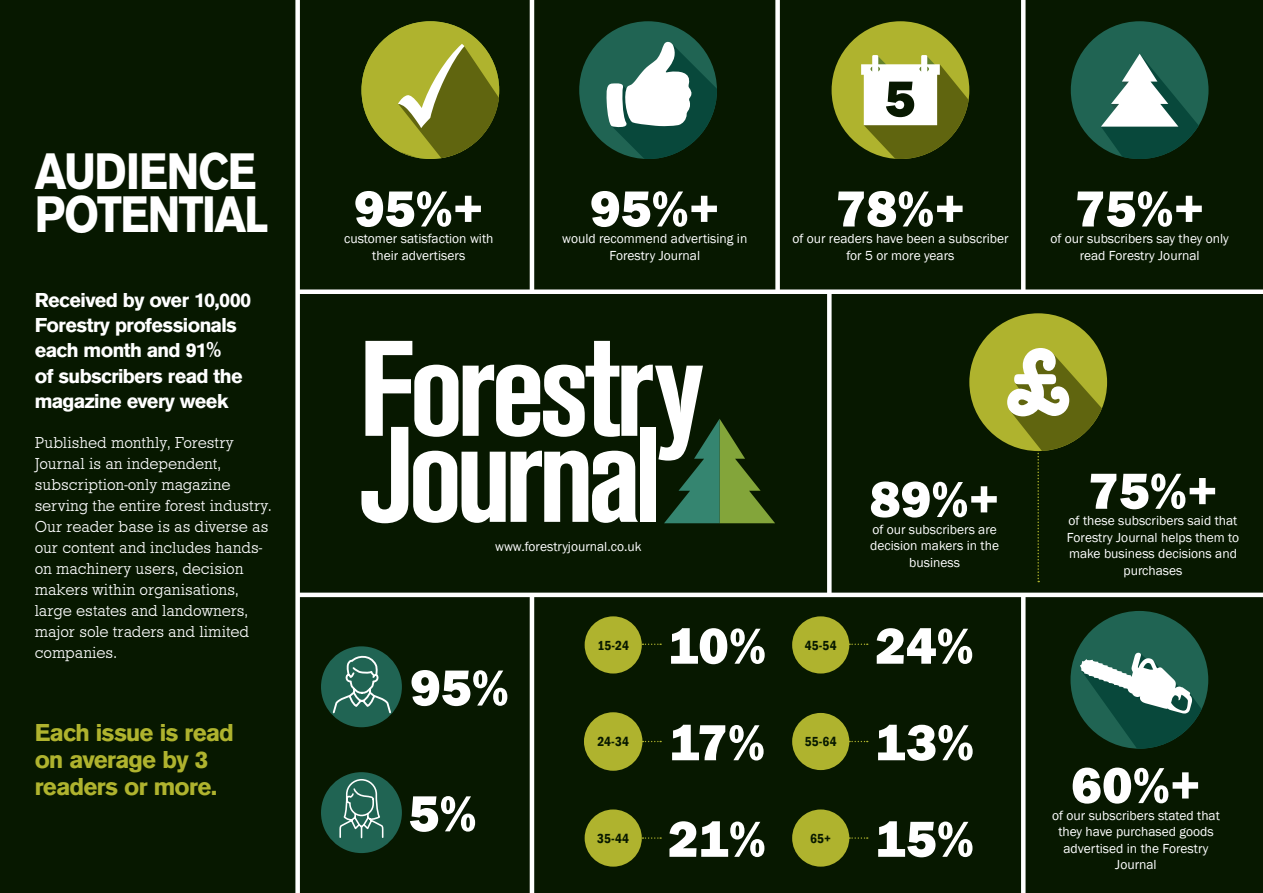
<style>
.page{position:relative;width:1263px;height:893px;background:#071800}
.page>*{position:absolute;margin:0;border:0;box-sizing:border-box;transform-origin:0 0}
.t1{font:700 53.55px "Ancona";letter-spacing:-.03em;color:#fff;scale:.87 1}
.t2{font:800 52.5px "Franklin Gothic";color:#fff}
.t3{font:800 52.5px "Franklin Gothic";color:#071800}
.t4{font:700 25.5px/27px "Ancona";letter-spacing:-.03em;color:#afb32e}
.t5{font:700 21px/25.2px "Ancona";letter-spacing:-.03em;color:#fff}
.t6{font:300 16.5px/21px "Stafford";letter-spacing:-.005em;color:#fff}
.t7{font:13.5px/16.5px "Franklin Gothic";color:#fff;text-align:center}
.t8{font:600 condensed 13.5px "Franklin Gothic";letter-spacing:.01em;color:#071800}
</style>
<div class="page">
<div style="left:579px;top:21px;width:138px;height:138px;background:#206453;border-radius:50%"></div>
<svg style="left:606px;top:42px;width:111px;height:117px"></svg>
<div style="left:361px;top:21px;width:138px;height:138px;background:#afb32e;border-radius:50%"></div>
<div style="left:831px;top:21px;width:138px;height:138px;background:#afb32e;border-radius:50%"></div>
<svg style="left:861px;top:55px;width:108px;height:104px"></svg>
<div style="left:1070px;top:611px;width:138px;height:138px;background:#206453;border-radius:50%"></div>
<svg style="left:1080px;top:653px;width:122px;height:96px"></svg>
<div style="left:969px;top:313px;width:138px;height:138px;background:#afb32e;border-radius:50%"></div>
<svg style="left:1007px;top:348px;width:95px;height:234px"></svg>
<div style="left:1071px;top:21px;width:137px;height:138px;background:#206453;border-radius:50%"></div>
<svg style="left:1101px;top:54px;width:98px;height:105px"></svg>
<svg style="left:642px;top:644px;width:19px;height:1px"></svg>
<svg style="left:642px;top:741px;width:19px;height:1px"></svg>
<svg style="left:642px;top:837px;width:19px;height:2px"></svg>
<div style="left:585px;top:616px;width:57px;height:57px;background:#afb32e;border-radius:50%"></div>
<div style="left:584px;top:712px;width:58px;height:59px;background:#afb32e;border-radius:50%"></div>
<div style="left:585px;top:809px;width:57px;height:58px;background:#afb32e;border-radius:50%"></div>
<svg style="left:849px;top:644px;width:19px;height:1px"></svg>
<svg style="left:849px;top:741px;width:19px;height:1px"></svg>
<svg style="left:849px;top:837px;width:19px;height:2px"></svg>
<div style="left:792px;top:616px;width:57px;height:57px;background:#afb32e;border-radius:50%"></div>
<div style="left:792px;top:713px;width:57px;height:57px;background:#afb32e;border-radius:50%"></div>
<div style="left:792px;top:809px;width:57px;height:58px;background:#afb32e;border-radius:50%"></div>
<div style="left:298px;top:289px;width:965px;height:5px;background:#fff"></div>
<svg style="left:827px;top:294px;width:4px;height:299px"></svg>
<hr style="left:530px;top:595px;width:4px;height:298px;background:#fff">
<svg style="left:1021px;top:0;width:4px;height:289px"></svg>
<svg style="left:1021px;top:597px;width:4px;height:296px"></svg>
<div style="left:775px;top:0;width:5px;height:292px;background:#fff"></div>
<hr style="left:530px;top:0;width:4px;height:292px;background:#fff">
<hr style="left:298px;top:593px;width:965px;height:4px;background:#fff">
<div style="left:295px;top:0;width:5px;height:893px;background:#fff"></div>
<svg style="left:361px;top:341px;width:414px;height:182px"></svg>
<div style="left:640px;top:427px;width:16px;height:95px;background:#fff"></div>
<div style="left:321px;top:646px;width:81px;height:81px;background:#206453;border-radius:50%"></div>
<svg style="left:331px;top:653px;width:61px;height:62px"></svg>
<div style="left:321px;top:772px;width:81px;height:81px;background:#206453;border-radius:50%"></div>
<svg style="left:338px;top:778px;width:47px;height:61px"></svg>
<svg style="left:388px;top:42px;width:111px;height:116px"></svg>
<h1 class="t1" style="left:35px;top:141px;width:257px">AUDIENCE</h1>
<h1 class="t1" style="left:35px;top:185px;width:270px">POTENTIAL</h1>
<h3 class="t5" style="left:35px;top:288px;width:218px">Received by over 10,000<br>Forestry professionals each month and 91%<br>of subscribers read the magazine every week</h3>
<p class="t6" style="left:35px;top:433px;width:239px">Published monthly, Forestry<br>Journal is an independent, subscription-only magazine serving the entire forest industry.<br>Our reader base is as diverse as our content and includes hands&shy;on machinery users, decision makers within organisations, large estates and landowners, major sole traders and limited companies.</p>
<h3 class="t4" style="left:35px;top:720px;width:201px">Each issue is read on average by 3 readers or more.</h3>
<h2 class="t2" style="left:354px;top:175px;width:131px">95%+</h2>
<p class="t7" style="left:344px;top:231px;width:151px">customer satisfaction with their advertisers</p>
<h2 class="t2" style="left:590px;top:175px;width:131px">95%+</h2>
<p class="t7" style="left:562px;top:231px;width:187px">would recommend advertising in<br>Forestry Journal</p>
<h2 class="t3" style="left:885px;top:65px;width:32px">5</h2>
<h2 class="t2" style="left:836px;top:175px;width:131px">78%+</h2>
<p class="t7" style="left:792px;top:231px;width:218px">of our readers have been a subscriber for 5 or more years</p>
<h2 class="t2" style="left:1075px;top:175px;width:131px">75%+</h2>
<p class="t7" style="left:1050px;top:231px;width:180px">of our subscribers say they only read Forestry Journal</p>
<p class="t7" style="left:495px;top:539px;width:148px">www.forestryjournal.co.uk</p>
<h2 class="t2" style="left:410px;top:654px;width:100px">95%</h2>
<h2 class="t2" style="left:409px;top:780px;width:70px">5%</h2>
<p class="t8" style="left:597px;top:636px;width:33px">15-24</p>
<p class="t8" style="left:597px;top:733px;width:33px">24-34</p>
<p class="t8" style="left:597px;top:829px;width:33px">35-44</p>
<h2 class="t2" style="left:870px;top:465px;width:131px">89%+</h2>
<p class="t7" style="left:870px;top:521px;width:130px">of our subscribers are decision makers in the business</p>
<h2 class="t2" style="left:668px;top:612px;width:100px">10%</h2>
<h2 class="t2" style="left:875px;top:612px;width:100px">24%</h2>
<p class="t8" style="left:805px;top:636px;width:33px">45-54</p>
<h2 class="t2" style="left:669px;top:709px;width:98px">17%</h2>
<h2 class="t2" style="left:875px;top:709px;width:101px">13%</h2>
<p class="t8" style="left:805px;top:733px;width:33px">55-64</p>
<h2 class="t2" style="left:668px;top:805px;width:100px">21%</h2>
<h2 class="t2" style="left:875px;top:805px;width:101px">15%</h2>
<p class="t8" style="left:810px;top:829px;width:22px">65+</p>
<h2 class="t2" style="left:1088px;top:457px;width:131px">75%+</h2>
<p class="t7" style="left:1067px;top:513px;width:174px">of these subscribers said that<br>Forestry Journal helps them to make business decisions and purchases</p>
<h2 class="t2" style="left:1071px;top:751px;width:131px">60%+</h2>
<p class="t7" style="left:1052px;top:807px;width:169px">of our subscribers stated that they have purchased goods advertised in the Forestry<br>Journal</p>
</div>
